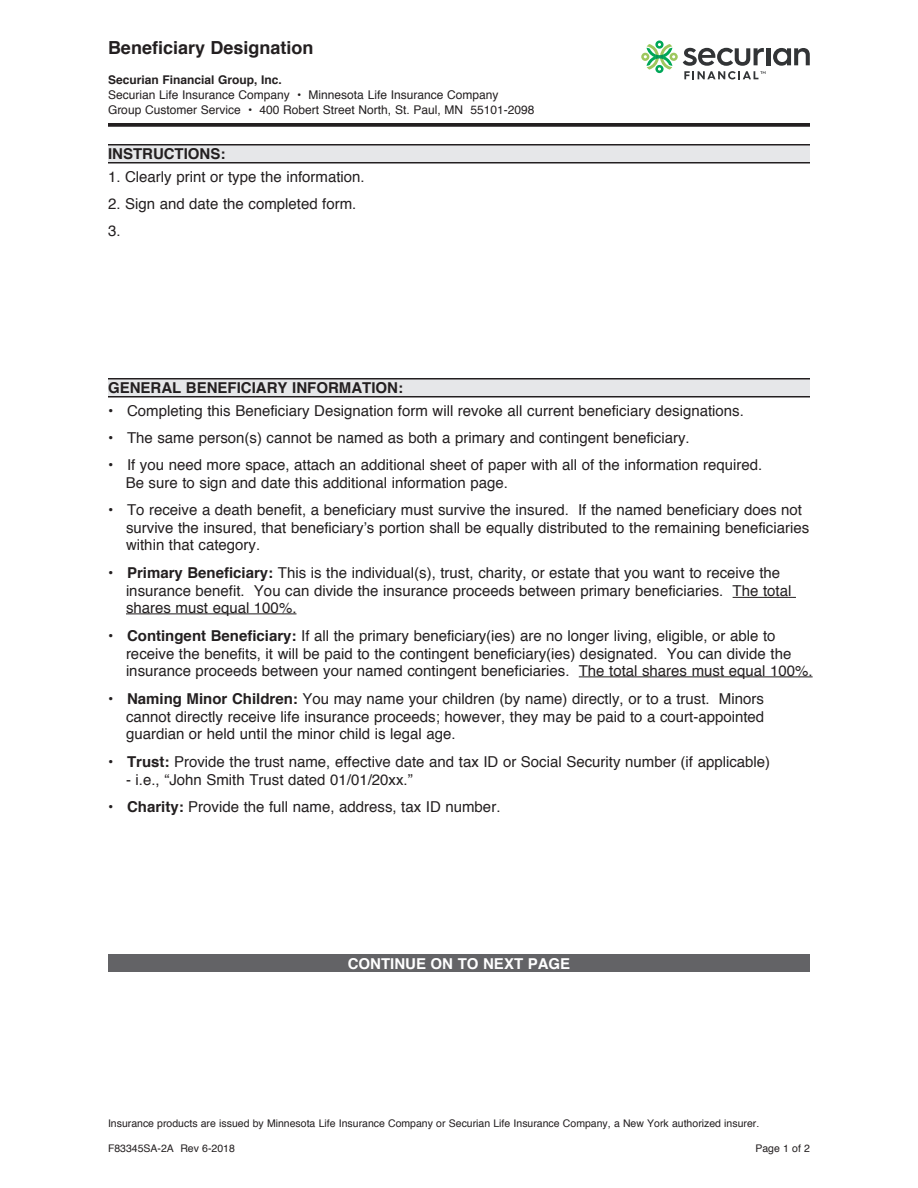
<style>
.page{position:relative;width:918px;height:1188px;background:#fff}
.page>*{position:absolute;margin:0;border:0;box-sizing:border-box;transform-origin:0 0}
.t1{font:700 18px "Helvetica";color:#231f20}
.t2{font:15px/16.5px "Helvetica";color:#231f20}
.t3{font:700 15px "Helvetica";color:#231f20}
.t4{font:700 15px "Helvetica";color:#fff}
.t5{font:12px "Helvetica";color:#231f20}
.t6{font:700 12px "Helvetica";color:#231f20}
.t7{font:10.5px "Helvetica";color:#231f20}
.s1{font-weight:700}
</style>
<div class="page">
<div style="left:108px;top:144px;width:702px;height:18px;background:#e6e7e9"></div>
<div style="left:108px;top:378px;width:702px;height:18px;background:#e6e7e9"></div>
<hr style="left:733px;top:597px;width:63px;height:1px;background:#231f20">
<hr style="left:126px;top:614px;width:171px;height:1px;background:#231f20">
<hr style="left:579px;top:677px;width:234px;height:1px;background:#231f20">
<hr style="left:108px;top:144px;width:702px;height:2px;background:#231f20">
<hr style="left:108px;top:162px;width:702px;height:2px;background:#231f20">
<hr style="left:108px;top:378px;width:702px;height:2px;background:#231f20">
<hr style="left:108px;top:396px;width:702px;height:2px;background:#231f20">
<div style="left:108px;top:954px;width:702px;height:18px;background:#636366"></div>
<svg style="left:108px;top:123px;width:702px;height:4px;fill:#231f20"></svg>
<hr style="left:767px;top:48px;width:4px;height:17px;background:#323436">
<svg style="left:773px;top:48px;width:37px;height:18px"></svg>
<svg style="left:641px;top:40px;width:125px;height:39px"></svg>
<p class="t1" style="left:108px;top:33px;width:207px">Beneficiary Designation</p>
<p class="t6" style="left:108px;top:70px;width:175px">Securian Financial Group, Inc.</p>
<p class="t5" style="left:108px;top:86px;width:392px">Securian Life Insurance Company • Minnesota Life Insurance Company</p>
<p class="t5" style="left:108px;top:101px;width:428px">Group Customer Service • 400 Robert Street North, St. Paul, MN 55101-2098</p>
<p class="t3" style="left:108px;top:141px;width:119px">INSTRUCTIONS:</p>
<p class="t2" style="left:108px;top:169px;width:258px">1. Clearly print or type the information.</p>
<p class="t2" style="left:108px;top:196px;width:250px">2. Sign and date the completed form.</p>
<p class="t2" style="left:108px;top:223px;width:14px">3.</p>
<p class="t3" style="left:108px;top:375px;width:297px">GENERAL BENEFICIARY INFORMATION:</p>
<p class="t2" style="left:108px;top:403px;width:637px">• Completing this Beneficiary Designation form will revoke all current beneficiary designations.</p>
<p class="t2" style="left:108px;top:430px;width:583px">• The same person(s) cannot be named as both a primary and contingent beneficiary.</p>
<p class="t2" style="left:108px;top:457px;width:656px">• If you need more space, attach an additional sheet of paper with all of the information required.</p>
<p class="t2" style="left:126px;top:475px;width:384px">Be sure to sign and date this additional information page.</p>
<p class="t2" style="left:108px;top:502px;width:695px">• To receive a death benefit, a beneficiary must survive the insured. If the named beneficiary does not</p>
<p class="t2" style="left:126px;top:520px;width:685px">survive the insured, that beneficiary’s portion shall be equally distributed to the remaining beneficiaries within that category.</p>
<p class="t2" style="left:126px;top:583px;width:667px">insurance benefit. You can divide the insurance proceeds between primary beneficiaries. The total shares must equal 100%.</p>
<p class="t2" style="left:126px;top:646px;width:688px">receive the benefits, it will be paid to the contingent beneficiary(ies) designated. You can divide the insurance proceeds between your named contingent beneficiaries. The total shares must equal 100%.</p>
<p class="t2" style="left:126px;top:709px;width:640px">cannot directly receive life insurance proceeds; however, they may be paid to a court-appointed guardian or held until the minor child is legal age.</p>
<p class="t2" style="left:126px;top:772px;width:288px">- i.e., “John Smith Trust dated 01/01/20xx.”</p>
<p class="t2" style="left:108px;top:565px;width:674px">• <span class="s1">Primary Beneficiary:</span> This is the individual(s), trust, charity, or estate that you want to receive the</p>
<p class="t2" style="left:108px;top:628px;width:669px">• <span class="s1">Contingent Beneficiary:</span> If all the primary beneficiary(ies) are no longer living, eligible, or able to</p>
<p class="t2" style="left:108px;top:691px;width:657px">• <span class="s1">Naming Minor Children:</span> You may name your children (by name) directly, or to a trust. Minors</p>
<p class="t2" style="left:108px;top:754px;width:664px">• <span class="s1">Trust:</span> Provide the trust name, effective date and tax ID or Social Security number (if applicable)</p>
<p class="t2" style="left:108px;top:799px;width:394px">• <span class="s1">Charity:</span> Provide the full name, address, tax ID number.</p>
<p class="t4" style="left:348px;top:951px;width:224px">CONTINUE ON TO NEXT PAGE</p>
<p class="t7" style="left:108px;top:1115px;width:653px">Insurance products are issued by Minnesota Life Insurance Company or Securian Life Insurance Company, a New York authorized insurer.</p>
<p class="t7" style="left:755px;top:1140px;width:56px">Page 1 of 2</p>
<p class="t7" style="left:108px;top:1140px;width:128px">F83345SA-2A Rev 6-2018</p>
</div>
